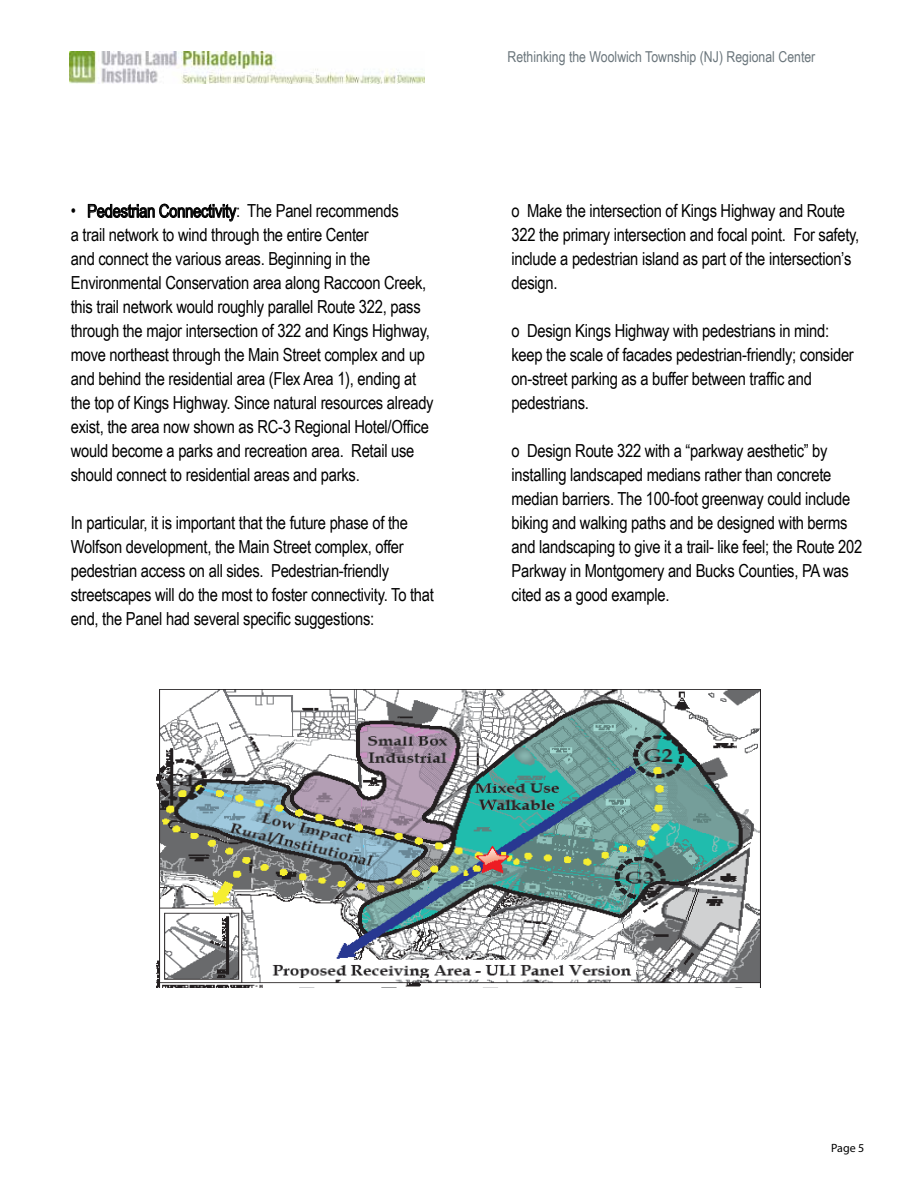
<style>
.page{position:relative;width:918px;height:1188px;background:#fff}
.page>*{position:absolute;margin:0;border:0;box-sizing:border-box;transform-origin:0 0}
.t1{font:18px/24px "Arial Narrow";letter-spacing:-.015em;color:#000}
.t2{font:15px "Arial Narrow";color:#6b767c}
.t3{font:12px "Myriad Pro";color:#000}
</style>
<div class="page">
<img style="left:69px;top:52px;width:356px;height:32px">
<svg style="left:88px;top:203px;width:149px;height:19px"></svg>
<img style="left:156px;top:689px;width:605px;height:298px">
<p class="t1" style="left:71px;top:198px;width:364px">• Pedestrian Connectivity: The Panel recommends<br>a trail network to wind through the entire Center<br>and connect the various areas. Beginning in the Environmental Conservation area along Raccoon Creek, this trail network would roughly parallel Route 322, pass through the major intersection of 322 and Kings Highway, move northeast through the Main Street complex and up and behind the residential area (Flex Area 1), ending at the top of Kings Highway. Since natural resources already exist, the area now shown as RC-3 Regional Hotel/Office would become a parks and recreation area. Retail use should connect to residential areas and parks.</p>
<p class="t1" style="left:71px;top:510px;width:365px">In particular, it is important that the future phase of the Wolfson development, the Main Street complex, offer pedestrian access on all sides. Pedestrian-friendly streetscapes will do the most to foster connectivity. To that end, the Panel had several specific suggestions:</p>
<p class="t2" style="left:508px;top:46px;width:309px">Rethinking the Woolwich Township (NJ) Regional Center</p>
<p class="t1" style="left:512px;top:198px;width:349px">o Make the intersection of Kings Highway and Route 322 the primary intersection and focal point. For safety, include a pedestrian island as part of the intersection’s design.</p>
<p class="t1" style="left:512px;top:318px;width:344px">o Design Kings Highway with pedestrians in mind: keep the scale of facades pedestrian-friendly; consider on-street parking as a buffer between traffic and pedestrians.</p>
<p class="t1" style="left:512px;top:438px;width:352px">o Design Route 322 with a “parkway aesthetic” by installing landscaped medians rather than concrete median barriers. The 100-foot greenway could include biking and walking paths and be designed with berms and landscaping to give it a trail- like feel; the Route 202<br>Parkway in Montgomery and Bucks Counties, PA was cited as a good example.</p>
<p class="t3" style="left:831px;top:1140px;width:35px">Page 5</p>
</div>
